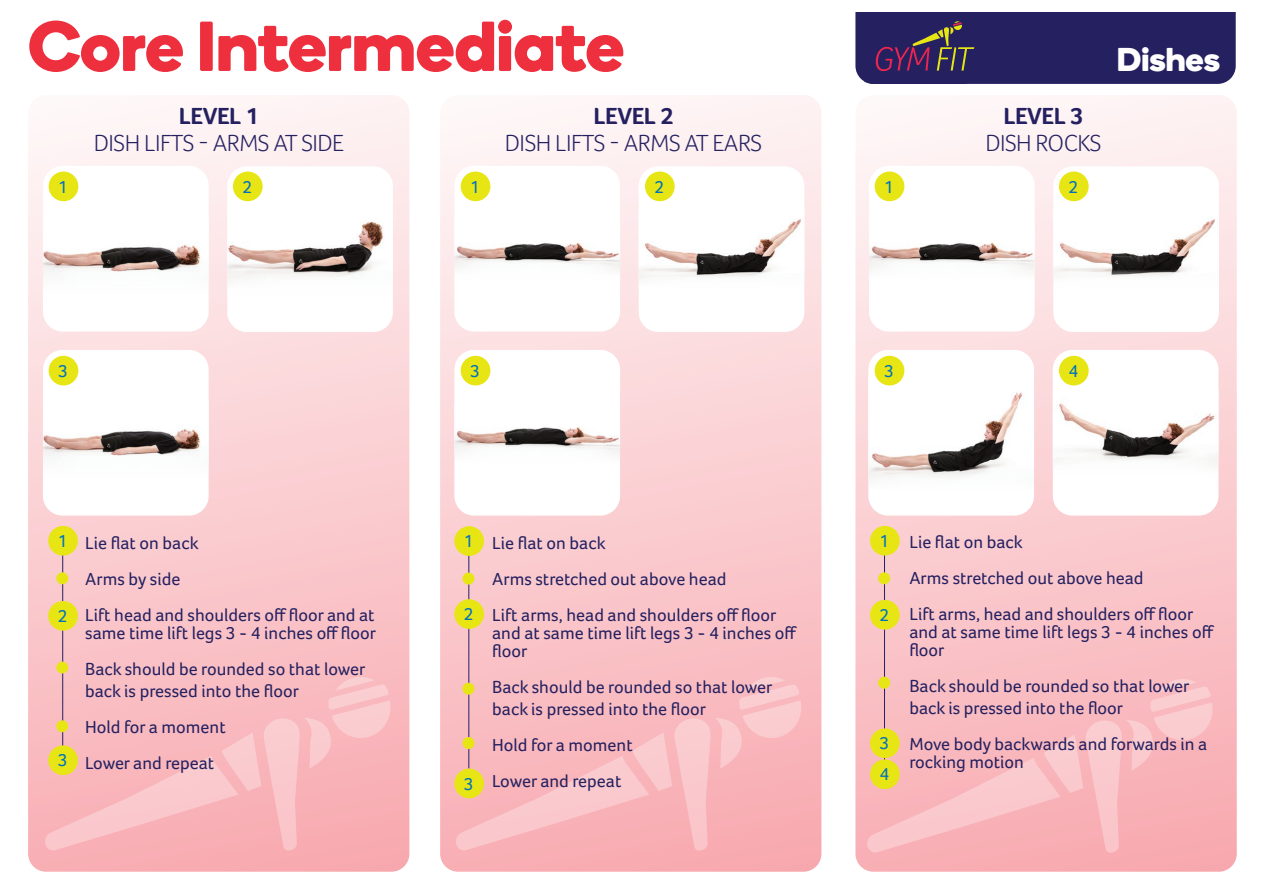
<style>
.page{position:relative;width:1263px;height:893px;background:#fff}
.page>*{position:absolute;margin:0;border:0;box-sizing:border-box;transform-origin:0 0}
.t1{font:700 70.5px "Boing";color:#ee2f3e}
.t2{font:italic 300 34.8px "Foco";color:#fff}
.t3{font:700 33px "Boing";color:#fff}
.t4{font:300 24px "Foco";letter-spacing:-.02em;color:#252161}
.t5{font:700 24px "Foco";letter-spacing:-.02em;color:#252161}
.t6{font:18px/18px "Foco";color:#252161}
.t7{font:18px "Foco";color:#0071bb}
</style>
<div class="page">
<div style="left:440px;top:95px;width:381px;height:777px;background:linear-gradient(to bottom,#fef6f7,#f8aab1);border-radius:18px"></div>
<div style="left:28px;top:95px;width:381px;height:777px;background:linear-gradient(to bottom,#fef6f6,#f8abb1);border-radius:18px"></div>
<div style="left:855px;top:95px;width:382px;height:777px;background:linear-gradient(to bottom,#fef6f7,#f8aab0);border-radius:18px"></div>
<svg style="left:866px;top:678px;width:349px;height:175px;background:#f8babe"></svg>
<svg style="left:455px;top:676px;width:349px;height:175px;background:#f8babe"></svg>
<svg style="left:44px;top:676px;width:349px;height:175px;background:#f8babe"></svg>
<hr style="left:62px;top:549px;width:1px;height:219px;background:#252161">
<div style="left:43px;top:166px;width:166px;height:165px;background:#fff;border-radius:20px"></div>
<img style="left:43px;top:245px;width:166px;height:46px">
<div style="left:43px;top:350px;width:166px;height:166px;background:#fff;border-radius:20px"></div>
<img style="left:43px;top:429px;width:166px;height:49px">
<div style="left:227px;top:166px;width:166px;height:166px;background:#fff;border-radius:20px"></div>
<img style="left:227px;top:221px;width:157px;height:58px">
<div style="left:454px;top:166px;width:166px;height:165px;background:#fff;border-radius:20px"></div>
<img style="left:454px;top:243px;width:166px;height:31px">
<div style="left:869px;top:166px;width:166px;height:165px;background:#fff;border-radius:20px"></div>
<img style="left:869px;top:243px;width:166px;height:34px">
<div style="left:454px;top:350px;width:166px;height:166px;background:#fff;border-radius:20px"></div>
<img style="left:454px;top:427px;width:166px;height:37px">
<div style="left:639px;top:166px;width:165px;height:166px;background:#fff;border-radius:20px"></div>
<img style="left:639px;top:219px;width:162px;height:60px">
<div style="left:1053px;top:166px;width:166px;height:166px;background:#fff;border-radius:20px"></div>
<img style="left:1053px;top:219px;width:162px;height:60px">
<div style="left:1053px;top:350px;width:165px;height:166px;background:#fff;border-radius:20px"></div>
<img style="left:1059px;top:403px;width:159px;height:60px">
<div style="left:868px;top:350px;width:166px;height:166px;background:#fff;border-radius:20px"></div>
<img style="left:868px;top:376px;width:155px;height:114px">
<div style="left:49px;top:172px;width:29px;height:29px;background:#e7e614;border-radius:50%"></div>
<div style="left:461px;top:172px;width:29px;height:29px;background:#e7e614;border-radius:50%"></div>
<div style="left:875px;top:172px;width:29px;height:29px;background:#e7e614;border-radius:50%"></div>
<div style="left:233px;top:172px;width:30px;height:29px;background:#e7e614;border-radius:50%"></div>
<div style="left:645px;top:172px;width:30px;height:29px;background:#e7e614;border-radius:50%"></div>
<div style="left:1059px;top:172px;width:30px;height:29px;background:#e7e614;border-radius:50%"></div>
<div style="left:49px;top:356px;width:29px;height:29px;background:#e7e614;border-radius:50%"></div>
<div style="left:461px;top:356px;width:29px;height:29px;background:#e7e614;border-radius:50%"></div>
<div style="left:875px;top:356px;width:29px;height:29px;background:#e7e614;border-radius:50%"></div>
<div style="left:1059px;top:356px;width:30px;height:29px;background:#e7e614;border-radius:50%"></div>
<div style="left:48px;top:526px;width:30px;height:30px;background:#e7e614;border-radius:50%"></div>
<div style="left:48px;top:601px;width:30px;height:30px;background:#e7e614;border-radius:50%"></div>
<div style="left:48px;top:745px;width:30px;height:30px;background:#e7e614;border-radius:50%"></div>
<div style="left:56px;top:572px;width:12px;height:12px;background:#e7e614;border-radius:50%"></div>
<div style="left:56px;top:662px;width:12px;height:11px;background:#e7e614;border-radius:50%"></div>
<div style="left:56px;top:720px;width:12px;height:12px;background:#e7e614;border-radius:50%"></div>
<hr style="left:468px;top:549px;width:1px;height:220px;background:#252161">
<div style="left:454px;top:526px;width:30px;height:30px;background:#e7e614;border-radius:50%"></div>
<div style="left:454px;top:599px;width:30px;height:30px;background:#e7e614;border-radius:50%"></div>
<div style="left:454px;top:769px;width:30px;height:29px;background:#e7e614;border-radius:50%"></div>
<div style="left:462px;top:573px;width:12px;height:12px;background:#e7e614;border-radius:50%"></div>
<div style="left:462px;top:683px;width:12px;height:12px;background:#e7e614;border-radius:50%"></div>
<div style="left:462px;top:737px;width:12px;height:12px;background:#e7e614;border-radius:50%"></div>
<hr style="left:884px;top:549px;width:1px;height:219px;background:#252161">
<div style="left:870px;top:526px;width:30px;height:30px;background:#e7e614;border-radius:50%"></div>
<div style="left:870px;top:600px;width:30px;height:30px;background:#e7e614;border-radius:50%"></div>
<div style="left:870px;top:728px;width:30px;height:30px;background:#e7e614;border-radius:50%"></div>
<div style="left:870px;top:759px;width:30px;height:30px;background:#e7e614;border-radius:50%"></div>
<div style="left:878px;top:572px;width:12px;height:12px;background:#e7e614;border-radius:50%"></div>
<div style="left:878px;top:677px;width:12px;height:12px;background:#e7e614;border-radius:50%"></div>
<div style="left:855px;top:12px;width:381px;height:72px;background:#252161"></div>
<p class="t1" style="left:28px;top:-4px;width:598px">Core Intermediate</p>
<p class="t5" style="left:179px;top:102px;width:82px">LEVEL 1</p>
<p class="t4" style="left:94px;top:129px;width:252px">DISH LIFTS - ARMS AT SIDE</p>
<p class="t5" style="left:594px;top:102px;width:82px">LEVEL 2</p>
<p class="t4" style="left:505px;top:129px;width:259px">DISH LIFTS - ARMS AT EARS</p>
<p class="t5" style="left:1003px;top:102px;width:82px">LEVEL 3</p>
<p class="t4" style="left:985px;top:129px;width:118px">DISH ROCKS</p>
<p class="t7" style="left:58px;top:176px;width:11px">1</p>
<p class="t7" style="left:242px;top:176px;width:11px">2</p>
<p class="t7" style="left:470px;top:176px;width:11px">1</p>
<p class="t7" style="left:654px;top:176px;width:11px">2</p>
<p class="t7" style="left:884px;top:176px;width:11px">1</p>
<p class="t7" style="left:1068px;top:176px;width:11px">2</p>
<p class="t2" style="left:1196px;top:38px;width:59px">GYM</p>
<p class="t3" style="left:1117px;top:36px;width:105px">Dishes</p>
<p class="t7" style="left:58px;top:360px;width:11px">3</p>
<p class="t7" style="left:470px;top:360px;width:11px">3</p>
<p class="t7" style="left:884px;top:360px;width:11px">3</p>
<p class="t7" style="left:1068px;top:360px;width:11px">4</p>
<p class="t7" style="left:58px;top:530px;width:11px">1</p>
<p class="t7" style="left:58px;top:606px;width:11px">2</p>
<p class="t7" style="left:58px;top:750px;width:11px">3</p>
<p class="t6" style="left:85px;top:533px;width:115px">Lie flat on back</p>
<p class="t6" style="left:85px;top:569px;width:97px">Arms by side</p>
<p class="t6" style="left:85px;top:605px;width:292px">Lift head and shoulders off floor and at same time lift legs 3 - 4 inches off floor</p>
<p class="t6" style="left:85px;top:659px;width:282px">Back should be rounded so that lower</p>
<p class="t6" style="left:85px;top:682px;width:215px">back is pressed into the floor</p>
<p class="t6" style="left:85px;top:718px;width:142px">Hold for a moment</p>
<p class="t6" style="left:85px;top:754px;width:131px">Lower and repeat</p>
<p class="t7" style="left:464px;top:531px;width:11px">1</p>
<p class="t7" style="left:464px;top:604px;width:11px">2</p>
<p class="t7" style="left:464px;top:773px;width:11px">3</p>
<p class="t6" style="left:492px;top:533px;width:115px">Lie flat on back</p>
<p class="t6" style="left:492px;top:569px;width:236px">Arms stretched out above head</p>
<p class="t6" style="left:492px;top:605px;width:306px">Lift arms, head and shoulders off floor and at same time lift legs 3 - 4 inches off floor</p>
<p class="t6" style="left:492px;top:677px;width:282px">Back should be rounded so that lower</p>
<p class="t6" style="left:492px;top:700px;width:215px">back is pressed into the floor</p>
<p class="t6" style="left:492px;top:736px;width:142px">Hold for a moment</p>
<p class="t6" style="left:492px;top:772px;width:131px">Lower and repeat</p>
<p class="t7" style="left:879px;top:530px;width:11px">1</p>
<p class="t7" style="left:879px;top:604px;width:11px">2</p>
<p class="t7" style="left:879px;top:733px;width:11px">3</p>
<p class="t7" style="left:879px;top:764px;width:11px">4</p>
<p class="t6" style="left:909px;top:532px;width:115px">Lie flat on back</p>
<p class="t6" style="left:909px;top:568px;width:236px">Arms stretched out above head</p>
<p class="t6" style="left:909px;top:604px;width:306px">Lift arms, head and shoulders off floor and at same time lift legs 3 - 4 inches off floor</p>
<p class="t6" style="left:909px;top:676px;width:282px">Back should be rounded so that lower</p>
<p class="t6" style="left:909px;top:699px;width:215px">back is pressed into the floor</p>
<p class="t6" style="left:909px;top:735px;width:299px">Move body backwards and forwards in a</p>
<p class="t6" style="left:909px;top:753px;width:116px">rocking motion</p>
</div>
